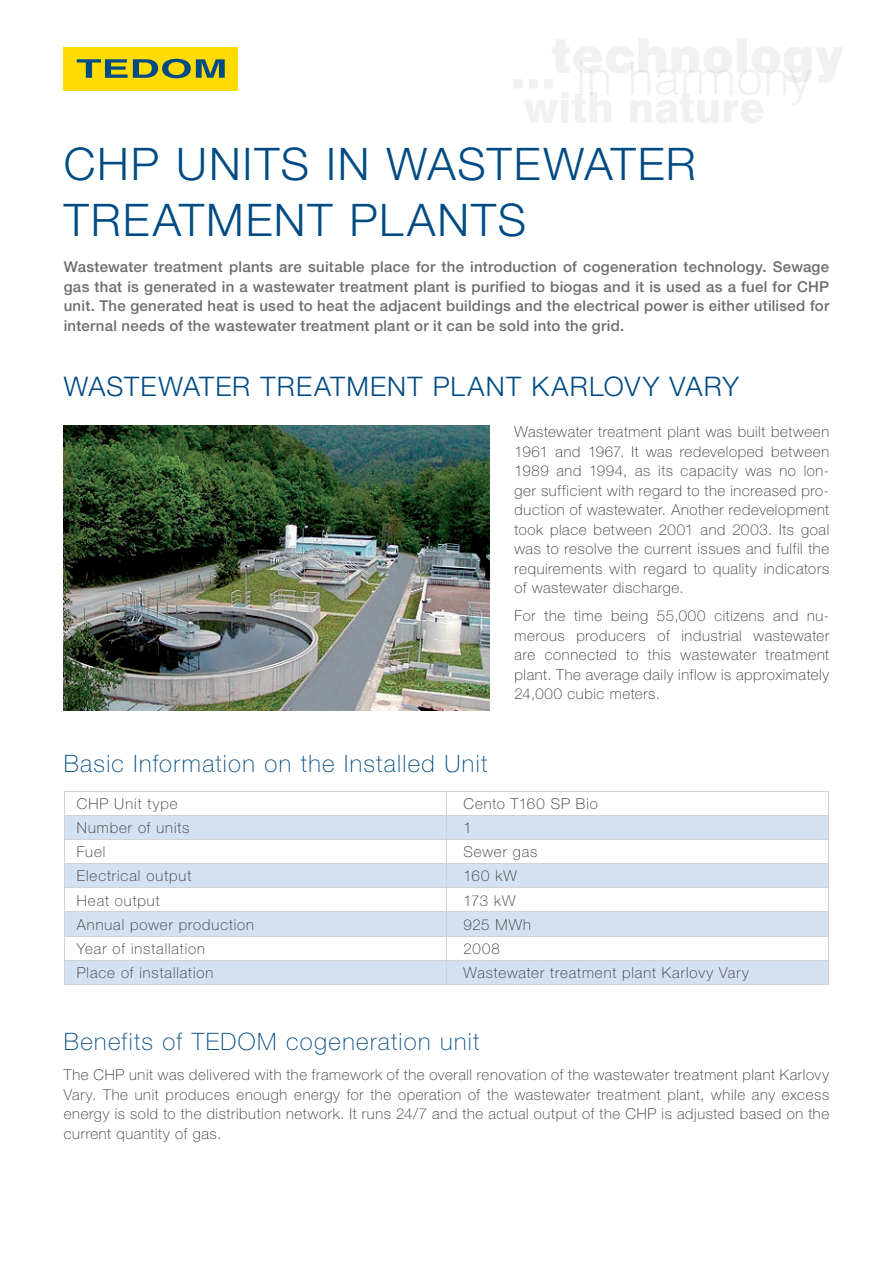
<style>
.page{position:relative;width:893px;height:1263px;background:#fff}
.page>*{position:absolute;margin:0;border:0;box-sizing:border-box;transform-origin:0 0}
.t1{font:300 45px/55.5px "Helvetica Neue CE";letter-spacing:.04em;color:#004b84}
.t2{font:300 27px "Helvetica Neue CE";letter-spacing:.05em;color:#004b84}
.t3{font:100 24px "Helvetica Neue CE";letter-spacing:.055em;color:#004b84}
.t4{font:100 15px/19.5px "Helvetica Neue CE";letter-spacing:.055em;color:#312f30;text-align:justify}
.t5{font:500 15px/19.5px "Helvetica Neue CE";letter-spacing:.015em;color:#6c6d70;text-align:justify}
</style>
<div class="page">
<img style="left:64px;top:425px;width:425px;height:285px">
<div style="left:64px;top:47px;width:174px;height:43px;background:#ffdc01"></div>
<svg style="left:77px;top:59px;width:148px;height:19px"></svg>
<svg style="left:514px;top:38px;width:329px;height:85px"></svg>
<svg style="left:64px;top:791px;width:765px;height:193px"></svg>
<hr style="left:64px;top:984px;width:382px;height:1px;background:#d1d2d4">
<hr style="left:446px;top:984px;width:383px;height:1px;background:#d1d2d4">
<h1 class="t1" style="left:64px;top:137px;width:634px">CHP UNITS IN WASTEWATER<br>TREATMENT PLANTS</h1>
<p class="t5" style="left:64px;top:257px;width:767px">Wastewater treatment plants are suitable place for the introduction of cogeneration technology. Sewage gas that is generated in a wastewater treatment plant is purified to biogas and it is used as a fuel for CHP unit. The generated heat is used to heat the adjacent buildings and the electrical power is either utilised for internal needs of the wastewater treatment plant or it can be sold into the grid.</p>
<h2 class="t2" style="left:64px;top:372px;width:677px">WASTEWATER TREATMENT PLANT KARLOVY VARY</h2>
<p class="t4" style="left:514px;top:422px;width:316px">Wastewater treatment plant was built between 1961 and 1967. It was redeveloped between 1989 and 1994, as its capacity was no lon&shy;ger sufficient with regard to the increased pro&shy;duction of wastewater. Another redevelopment took place between 2001 and 2003. Its goal was to resolve the current issues and fulfil the requirements with regard to quality indicators of wastewater discharge.</p>
<p class="t4" style="left:514px;top:606px;width:316px">For the time being 55,000 citizens and nu&shy;merous producers of industrial wastewater are connected to this wastewater treatment plant. The average daily inflow is approximately 24,000 cubic meters.</p>
<h3 class="t3" style="left:64px;top:750px;width:425px">Basic Information on the Installed Unit</h3>
<p class="t4" style="left:77px;top:794px;width:102px">CHP Unit type</p>
<p class="t4" style="left:463px;top:794px;width:136px">Cento T160 SP Bio</p>
<p class="t4" style="left:77px;top:818px;width:114px">Number of units</p>
<p class="t4" style="left:463px;top:818px;width:10px">1</p>
<p class="t4" style="left:77px;top:842px;width:30px">Fuel</p>
<p class="t4" style="left:463px;top:842px;width:76px">Sewer gas</p>
<p class="t4" style="left:77px;top:866px;width:116px">Electrical output</p>
<p class="t4" style="left:463px;top:866px;width:55px">160 kW</p>
<p class="t4" style="left:77px;top:890px;width:84px">Heat output</p>
<p class="t4" style="left:463px;top:890px;width:54px">173 kW</p>
<p class="t4" style="left:77px;top:914px;width:179px">Annual power production</p>
<p class="t4" style="left:463px;top:914px;width:69px">925 MWh</p>
<p class="t4" style="left:77px;top:939px;width:130px">Year of installation</p>
<p class="t4" style="left:463px;top:939px;width:38px">2008</p>
<p class="t4" style="left:77px;top:963px;width:138px">Place of installation</p>
<p class="t4" style="left:463px;top:963px;width:287px">Wastewater treatment plant Karlovy Vary</p>
<h3 class="t3" style="left:64px;top:1028px;width:417px">Benefits of TEDOM cogeneration unit</h3>
<p class="t4" style="left:64px;top:1065px;width:767px">The CHP unit was delivered with the framework of the overall renovation of the wastewater treatment plant Karlovy Vary. The unit produces enough energy for the operation of the wastewater treatment plant, while any excess energy is sold to the distribution network. It runs 24/7 and the actual output of the CHP is adjusted based on the current quantity of gas.</p>
</div>
